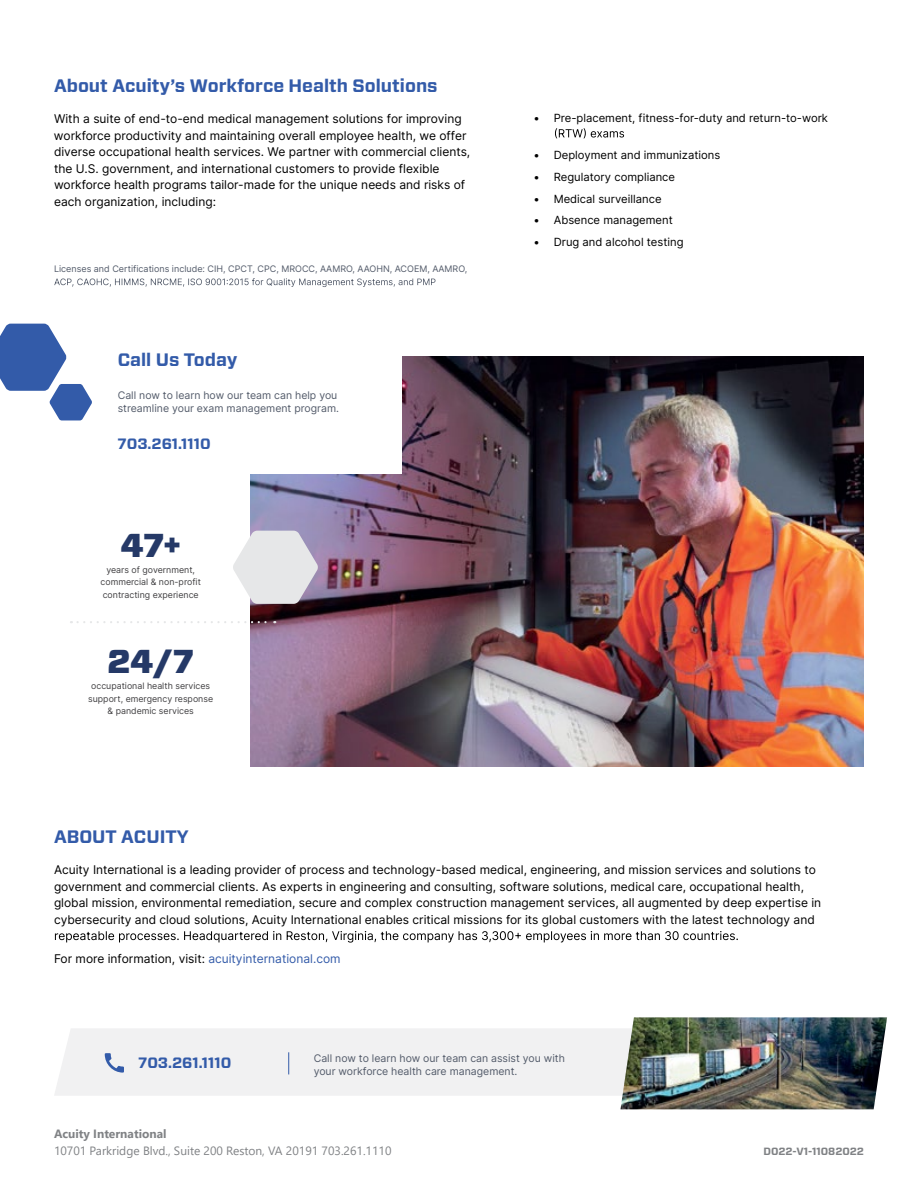
<style>
.page{position:relative;width:918px;height:1188px;background:#fff}
.page>*{position:absolute;margin:0;border:0;box-sizing:border-box;transform-origin:0 0}
.t1{font:900 33.15px "Forza";color:#253967}
.t2{font:700 18px "Forza";color:#335ba9}
.t3{font:700 15px "Forza";color:#335ba9}
.t4{font:12px/16.5px "Inter";color:#000}
.t5{font:12px "Segoe UI";color:#808285}
.t6{font:700 12px "Segoe UI";color:#808285}
.t7{font:11.25px "Inter";color:#000}
.t8{font:10.5px/13.5px "Inter";color:#535b6a}
.t9{font:700 10.5px "Forza";color:#808285}
.t10{font:9px "Inter";color:#535b6a}
.t11{font:8.85px/12.1px "Inter";color:#414042;text-align:center}
.s1{color:#335ba9}
</style>
<div class="page">
<img style="left:251px;top:356px;width:613px;height:410px">
<div style="left:92px;top:320px;width:310px;height:154px;background:#fff"></div>
<svg style="left:555px;top:128px;width:69px;height:10px"></svg>
<svg style="left:55px;top:931px;width:683px;height:12px"></svg>
<svg style="left:54px;top:278px;width:381px;height:9px"></svg>
<div style="left:55px;top:1029px;width:565px;height:67px;background:#f1f1f2"></div>
<svg style="left:105px;top:1053px;width:19px;height:20px"></svg>
<svg style="left:288px;top:1052px;width:1px;height:22px"></svg>
<svg style="left:0;top:324px;width:92px;height:96px"></svg>
<img style="left:620px;top:1017px;width:267px;height:92px">
<svg style="left:233px;top:531px;width:85px;height:73px;background:#dddce1"></svg>
<svg style="left:78px;top:621px;width:197px;height:2px"></svg>
<h2 class="t2" style="left:54px;top:74px;width:385px">About Acuity’s Workforce Health Solutions</h2>
<p class="t4" style="left:54px;top:110px;width:418px">With a suite of end-to-end medical management solutions for improving workforce productivity and maintaining overall employee health, we offer diverse occupational health services. We partner with commercial clients, the U.S. government, and international customers to provide flexible workforce health programs tailor-made for the unique needs and risks of each organization, including:</p>
<p class="t7" style="left:534px;top:110px;width:296px">• Pre-placement, fitness-for-duty and return-to-work</p>
<p class="t7" style="left:534px;top:147px;width:188px">• Deployment and immunizations</p>
<p class="t7" style="left:534px;top:169px;width:143px">• Regulatory compliance</p>
<p class="t7" style="left:534px;top:190px;width:130px">• Medical surveillance</p>
<p class="t7" style="left:534px;top:212px;width:141px">• Absence management</p>
<p class="t7" style="left:534px;top:234px;width:152px">• Drug and alcohol testing</p>
<p class="t10" style="left:54px;top:262px;width:415px">Licenses and Certifications include: CIH, CPCT, CPC, MROCC, AAMRO, AAOHN, ACOEM, AAMRO,</p>
<h2 class="t2" style="left:118px;top:348px;width:121px">Call Us Today</h2>
<p class="t8" style="left:118px;top:388px;width:223px">Call now to learn how our team can help you streamline your exam management program.</p>
<p class="t3" style="left:118px;top:434px;width:95px">703.261.1110</p>
<h1 class="t1" style="left:121px;top:523px;width:62px">47+</h1>
<p class="t11" style="left:101px;top:564px;width:102px">years of government, commercial &amp; non-profit contracting experience</p>
<h1 class="t1" style="left:107px;top:639px;width:88px">24/7</h1>
<p class="t11" style="left:88px;top:680px;width:126px">occupational health services support, emergency response &amp; pandemic services</p>
<h2 class="t2" style="left:54px;top:825px;width:136px">ABOUT ACUITY</h2>
<p class="t4" style="left:54px;top:861px;width:769px">Acuity International is a leading provider of process and technology-based medical, engineering, and mission services and solutions to government and commercial clients. As experts in engineering and consulting, software solutions, medical care, occupational health, global mission, environmental remediation, secure and complex construction management services, all augmented by deep expertise in cybersecurity and cloud solutions, Acuity International enables critical missions for its global customers with the latest technology and</p>
<p class="t4" style="left:54px;top:950px;width:288px">For more information, visit: <span class="s1">acuityinternational.com</span></p>
<p class="t3" style="left:138px;top:1053px;width:95px">703.261.1110</p>
<p class="t8" style="left:314px;top:1051px;width:253px">Call now to learn how our team can assist you with your workforce health care management.</p>
<p class="t6" style="left:54px;top:1123px;width:114px">Acuity International</p>
<p class="t5" style="left:54px;top:1139px;width:339px">10701 Parkridge Blvd., Suite 200 Reston, VA 20191 703.261.1110</p>
<p class="t9" style="left:764px;top:1144px;width:102px">D022-V1-11082022</p>
</div>
